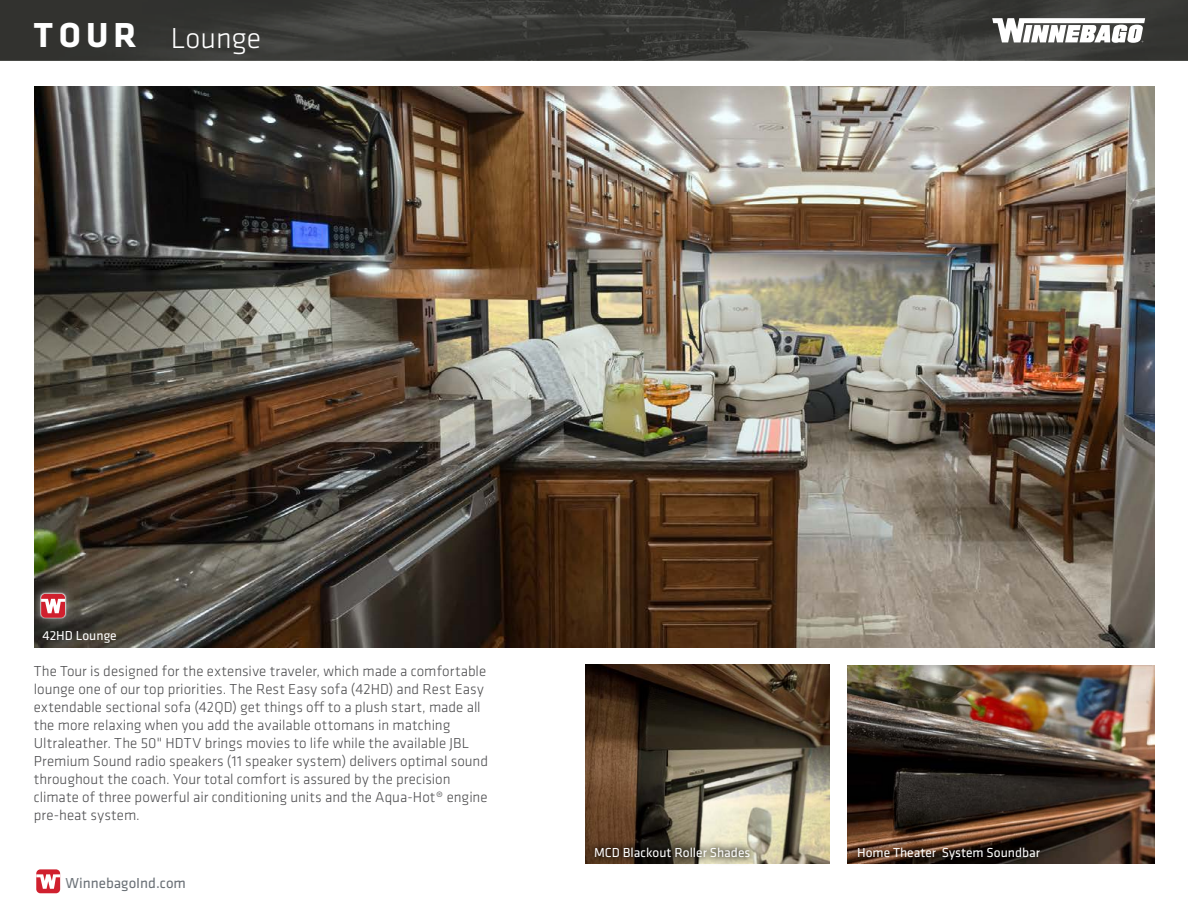
<style>
.page{position:relative;width:1188px;height:918px;background:#fff}
.page>*{position:absolute;margin:0;border:0;box-sizing:border-box;transform-origin:0 0}
.t1{font:300 30px "Klavika";color:#fff}
.t2{font:300 15px/18px "Klavika";color:#4d4d4f}
.t3{font:15px "Klavika Basic";color:#6a7076}
.t4{font:13.5px "Klavika Basic";color:#fff}
.s1{font-weight:700;font-size:36px}
</style>
<div class="page">
<svg style="left:36px;top:873px;width:25px;height:21px"></svg>
<div style="left:36px;top:869px;width:24px;height:24px;background:#d0202e;border-radius:4px"></div>
<svg style="left:36px;top:874px;width:24px;height:15px"></svg>
<svg style="left:0;top:0;width:1188px;height:60px;background:#393a37"></svg>
<svg style="left:992px;top:18px;width:153px;height:25px"></svg>
<img style="left:34px;top:86px;width:1120px;height:561px">
<img style="left:848px;top:665px;width:306px;height:199px">
<div style="left:850px;top:840px;width:197px;height:27px;background:#000;opacity:.75"></div>
<div style="left:29px;top:582px;width:48px;height:48px;background:#fff;opacity:.75"></div>
<svg style="left:40px;top:593px;width:26px;height:26px"></svg>
<svg style="left:41px;top:594px;width:24px;height:24px"></svg>
<svg style="left:41px;top:599px;width:24px;height:14px"></svg>
<img style="left:585px;top:665px;width:245px;height:199px">
<div style="left:586px;top:838px;width:173px;height:28px;background:#000;opacity:.75"></div>
<h1 class="t1" style="left:34px;top:20px;width:229px"><span class="s1">T OUR</span> Lounge</h1>
<p class="t4" style="left:42px;top:627px;width:76px">42HD Lounge</p>
<p class="t2" style="left:34px;top:662px;width:456px">The Tour is designed for the extensive traveler, which made a comfortable lounge one of our top priorities. The Rest Easy sofa (42HD) and Rest Easy extendable sectional sofa (42QD) get things off to a plush start, made all the more relaxing when you add the available ottomans in matching Ultraleather. The 50" HDTV brings movies to life while the available JBL Premium Sound radio speakers (11 speaker system) delivers optimal sound throughout the coach. Your total comfort is assured by the precision climate of three powerful air conditioning units and the Aqua-Hot® engine pre-heat system.</p>
<p class="t3" style="left:66px;top:873px;width:122px">WinnebagoInd.com</p>
<p class="t4" style="left:594px;top:844px;width:158px">MCD Blackout Roller Shades</p>
<p class="t4" style="left:857px;top:844px;width:184px">Home Theater System Soundbar</p>
</div>
